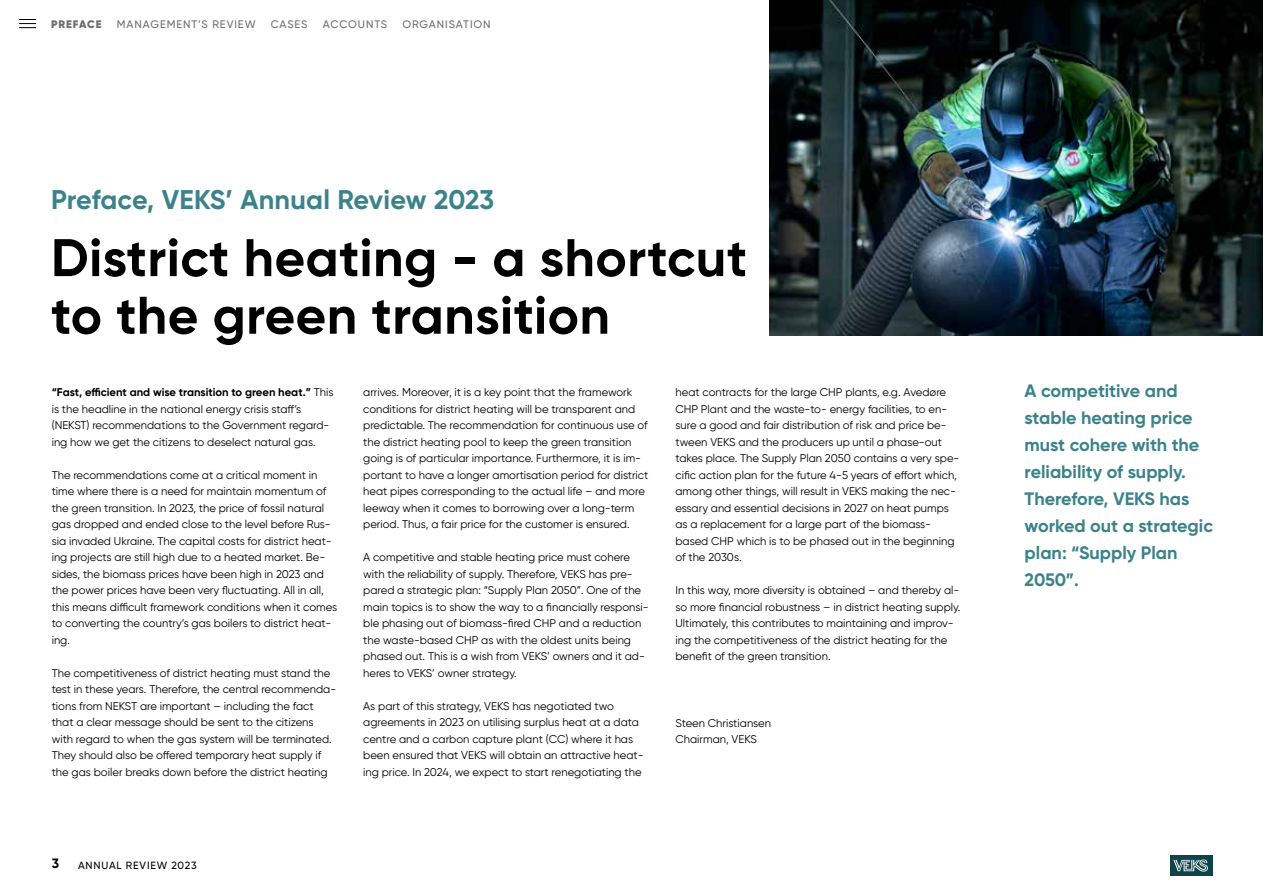
<style>
.page{position:relative;width:1263px;height:893px;background:#fff}
.page>*{position:absolute;margin:0;border:0;box-sizing:border-box;transform-origin:0 0}
.t1{font:700 52.8px/57.6px "Gilroy";letter-spacing:.01em;color:#000}
.t2{font:700 27px "Gilroy";color:#3c828b}
.t3{font:700 18px/27px "Gilroy";color:#3c828b}
.t4{font:700 13.5px "Gilroy";color:#000}
.t5{font:11.25px/16.5px "Gilroy";color:#000}
.t6{font:500 10.95px "Gilroy";letter-spacing:.085em;color:#706f6f}
.t7{font:900 10.95px "Gilroy";letter-spacing:.08em;color:#706f6f}
.t8{font:500 10.5px "Gilroy";letter-spacing:.08em;color:#000}
.s1{font-weight:700}
</style>
<div class="page">
<svg style="left:19px;top:19px;width:17px;height:9px"></svg>
<div style="left:1170px;top:855px;width:42px;height:21px;background:#0e434b"></div>
<svg style="left:1173px;top:859px;width:35px;height:13px"></svg>
<img style="left:770px;top:0;width:493px;height:336px">
<p class="t7" style="left:51px;top:17px;width:52px">PREFACE</p>
<p class="t6" style="left:117px;top:17px;width:140px">MANAGEMENT’S REVIEW</p>
<p class="t6" style="left:271px;top:17px;width:38px">CASES</p>
<p class="t6" style="left:323px;top:17px;width:66px">ACCOUNTS</p>
<p class="t6" style="left:402px;top:17px;width:90px">ORGANISATION</p>
<h2 class="t2" style="left:51px;top:182px;width:445px">Preface, VEKS’ Annual Review 2023</h2>
<h1 class="t1" style="left:51px;top:228px;width:698px">District heating - a shortcut to the green transition</h1>
<p class="t5" style="left:52px;top:384px;width:283px"><span class="s1">“Fast, efficient and wise transition to green heat.”</span> This is the headline in the national energy crisis staff’s (NEKST) recommendations to the Government regard&shy;ing how we get the citizens to deselect natural gas.</p>
<p class="t5" style="left:52px;top:466px;width:287px">The recommendations come at a critical moment in time where there is a need for maintain momentum of the green transition. In 2023, the price of fossil natural gas dropped and ended close to the level before Rus&shy;sia invaded Ukraine. The capital costs for district heat&shy;ing projects are still high due to a heated market. Be&shy;sides, the biomass prices have been high in 2023 and the power prices have been very fluctuating. All in all, this means difficult framework conditions when it comes to converting the country’s gas boilers to district heat&shy;ing.</p>
<p class="t5" style="left:52px;top:664px;width:286px">The competitiveness of district heating must stand the test in these years. Therefore, the central recommenda&shy;tions from NEKST are important – including the fact that a clear message should be sent to the citizens with regard to when the gas system will be terminated.<br>They should also be offered temporary heat supply if the gas boiler breaks down before the district heating</p>
<p class="t5" style="left:363px;top:384px;width:287px">arrives. Moreover, it is a key point that the framework conditions for district heating will be transparent and predictable. The recommendation for continuous use of the district heating pool to keep the green transition going is of particular importance. Furthermore, it is im&shy;portant to have a longer amortisation period for district heat pipes corresponding to the actual life – and more leeway when it comes to borrowing over a long-term period. Thus, a fair price for the customer is ensured.</p>
<p class="t5" style="left:363px;top:549px;width:287px">A competitive and stable heating price must cohere with the reliability of supply. Therefore, VEKS has pre&shy;pared a strategic plan: “Supply Plan 2050”. One of the main topics is to show the way to a financially responsi&shy;ble phasing out of biomass-fired CHP and a reduction the waste-based CHP as with the oldest units being phased out. This is a wish from VEKS’ owners and it ad&shy;heres to VEKS’ owner strategy.</p>
<p class="t5" style="left:363px;top:698px;width:282px">As part of this strategy, VEKS has negotiated two agreements in 2023 on utilising surplus heat at a data centre and a carbon capture plant (CC) where it has been ensured that VEKS will obtain an attractive heat&shy;ing price. In 2024, we expect to start renegotiating the</p>
<p class="t5" style="left:675px;top:384px;width:285px">heat contracts for the large CHP plants, e.g. Avedøre CHP Plant and the waste-to- energy facilities, to en&shy;sure a good and fair distribution of risk and price be&shy;tween VEKS and the producers up until a phase-out takes place. The Supply Plan 2050 contains a very spe&shy;cific action plan for the future 4-5 years of effort which, among other things, will result in VEKS making the nec&shy;essary and essential decisions in 2027 on heat pumps as a replacement for a large part of the biomass&shy;based CHP which is to be phased out in the beginning of the 2030s.</p>
<p class="t5" style="left:675px;top:582px;width:287px">In this way, more diversity is obtained – and thereby al&shy;so more financial robustness – in district heating supply.<br>Ultimately, this contributes to maintaining and improv&shy;ing the competitiveness of the district heating for the benefit of the green transition.</p>
<p class="t5" style="left:675px;top:714px;width:97px">Steen Christiansen<br>Chairman, VEKS</p>
<p class="t4" style="left:52px;top:854px;width:9px">3</p>
<p class="t8" style="left:78px;top:858px;width:120px">ANNUAL REVIEW 2023</p>
<h3 class="t3" style="left:1025px;top:377px;width:190px">A competitive and stable heating price must cohere with the reliability of supply.<br>Therefore, VEKS has worked out a strategic plan: “Supply Plan<br>2050”.</h3>
</div>
